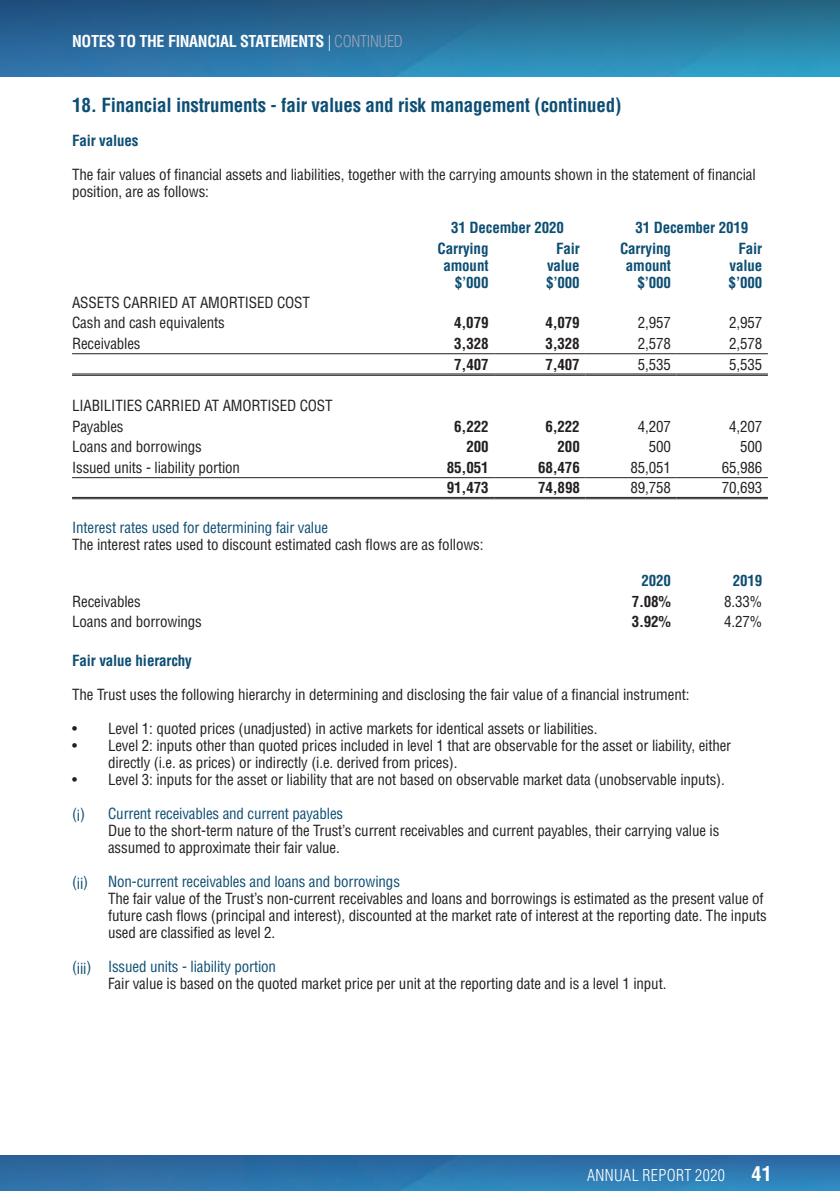
<style>
.page{position:relative;width:840px;height:1191px;background:#fff}
.page>*{position:absolute;margin:0;border:0;box-sizing:border-box;transform-origin:0 0}
.t1{font:700 condensed 20px "Helvetica LT Std";color:#fff}
.t2{font:700 condensed 19px "Helvetica LT Std";letter-spacing:-.01em;color:#0d4e73}
.t3{font:700 condensed 16px "Helvetica LT Std";letter-spacing:-.02em;color:#fff}
.t4{font:300 condensed 16px "Helvetica LT Std";letter-spacing:.025em;color:#fff}
.t5{font:condensed 15px/17px "Helvetica LT Std";letter-spacing:-.01em;color:#231f20}
.t6{font:700 condensed 15px/17px "Helvetica LT Std";letter-spacing:-.01em;color:#0d4e73;text-align:center}
.t7{font:700 condensed 15px "Helvetica LT Std";letter-spacing:-.01em;color:#231f20}
.t8{font:condensed 15px "Helvetica LT Std";letter-spacing:-.01em;color:#0d4e73}
.s1{font-weight:300}
.s2{font-weight:300;color:#99a2b9}
.s3{color:#0d4e73}
</style>
<div class="page">
<img style="left:0;top:1155px;width:839px;height:36px">
<img style="left:0;top:0;width:839px;height:77px">
<hr style="left:72px;top:353px;width:331px;height:1px;background:#231f20">
<hr style="left:403px;top:353px;width:91px;height:1px;background:#231f20">
<hr style="left:494px;top:353px;width:91px;height:1px;background:#231f20">
<hr style="left:585px;top:353px;width:91px;height:1px;background:#231f20">
<hr style="left:676px;top:353px;width:91px;height:1px;background:#231f20">
<hr style="left:72px;top:477px;width:331px;height:1px;background:#231f20">
<hr style="left:403px;top:477px;width:91px;height:1px;background:#231f20">
<hr style="left:494px;top:477px;width:91px;height:1px;background:#231f20">
<hr style="left:585px;top:477px;width:91px;height:1px;background:#231f20">
<hr style="left:676px;top:477px;width:91px;height:1px;background:#231f20">
<hr style="left:72px;top:373px;width:331px;height:1px;background:#231f20">
<hr style="left:72px;top:375px;width:331px;height:1px;background:#231f20">
<hr style="left:403px;top:373px;width:91px;height:1px;background:#231f20">
<hr style="left:403px;top:375px;width:91px;height:1px;background:#231f20">
<hr style="left:494px;top:373px;width:91px;height:1px;background:#231f20">
<hr style="left:494px;top:375px;width:91px;height:1px;background:#231f20">
<hr style="left:585px;top:373px;width:91px;height:1px;background:#231f20">
<hr style="left:585px;top:375px;width:91px;height:1px;background:#231f20">
<hr style="left:676px;top:373px;width:91px;height:1px;background:#231f20">
<hr style="left:676px;top:375px;width:91px;height:1px;background:#231f20">
<hr style="left:72px;top:497px;width:331px;height:1px;background:#231f20">
<hr style="left:72px;top:498px;width:331px;height:1px;background:#231f20">
<hr style="left:403px;top:497px;width:91px;height:1px;background:#231f20">
<hr style="left:403px;top:498px;width:91px;height:1px;background:#231f20">
<hr style="left:494px;top:497px;width:91px;height:1px;background:#231f20">
<hr style="left:494px;top:498px;width:91px;height:1px;background:#231f20">
<hr style="left:585px;top:497px;width:91px;height:1px;background:#231f20">
<hr style="left:585px;top:498px;width:91px;height:1px;background:#231f20">
<hr style="left:676px;top:497px;width:91px;height:1px;background:#231f20">
<hr style="left:676px;top:498px;width:91px;height:1px;background:#231f20">
<p class="t3" style="left:72px;top:31px;width:332px">NOTES TO THE FINANCIAL STATEMENTS <span class="s1">|</span> <span class="s2">CONTINUED</span></p>
<p class="t2" style="left:72px;top:93px;width:550px">18. Financial instruments - fair values and risk management (continued)</p>
<p class="t6" style="left:72px;top:132px;width:68px">Fair values</p>
<p class="t5" style="left:72px;top:166px;width:684px">The fair values of financial assets and liabilities, together with the carrying amounts shown in the statement of financial position, are as follows:</p>
<p class="t6" style="left:451px;top:219px;width:114px">31 December 2020</p>
<p class="t6" style="left:635px;top:219px;width:114px">31 December 2019</p>
<p class="t6" style="left:437px;top:240px;width:52px">Carrying amount</p>
<p class="t6" style="left:454px;top:274px;width:35px">$’000</p>
<p class="t6" style="left:619px;top:239px;width:52px">Carrying amount</p>
<p class="t6" style="left:637px;top:273px;width:35px">$’000</p>
<p class="t6" style="left:738px;top:239px;width:25px">Fair</p>
<p class="t6" style="left:729px;top:256px;width:34px">value</p>
<p class="t6" style="left:728px;top:273px;width:35px">$’000</p>
<p class="t6" style="left:555px;top:240px;width:25px">Fair</p>
<p class="t6" style="left:546px;top:256px;width:34px">value</p>
<p class="t6" style="left:546px;top:273px;width:35px">$’000</p>
<p class="t5" style="left:72px;top:294px;width:239px">ASSETS CARRIED AT AMORTISED COST</p>
<p class="t5" style="left:72px;top:314px;width:154px">Cash and cash equivalents</p>
<p class="t7" style="left:454px;top:313px;width:36px">4,079</p>
<p class="t7" style="left:545px;top:313px;width:36px">4,079</p>
<p class="t5" style="left:637px;top:314px;width:35px">2,957</p>
<p class="t5" style="left:728px;top:314px;width:35px">2,957</p>
<p class="t5" style="left:72px;top:335px;width:70px">Receivables</p>
<p class="t7" style="left:454px;top:334px;width:36px">3,328</p>
<p class="t7" style="left:545px;top:334px;width:36px">3,328</p>
<p class="t5" style="left:637px;top:335px;width:35px">2,578</p>
<p class="t5" style="left:728px;top:335px;width:35px">2,578</p>
<p class="t7" style="left:454px;top:355px;width:36px">7,407</p>
<p class="t7" style="left:545px;top:355px;width:36px">7,407</p>
<p class="t5" style="left:637px;top:355px;width:35px">5,535</p>
<p class="t5" style="left:728px;top:355px;width:35px">5,535</p>
<p class="t5" style="left:72px;top:397px;width:262px">LIABILITIES CARRIED AT AMORTISED COST</p>
<p class="t5" style="left:72px;top:418px;width:53px">Payables</p>
<p class="t7" style="left:454px;top:417px;width:36px">6,222</p>
<p class="t7" style="left:545px;top:417px;width:36px">6,222</p>
<p class="t5" style="left:637px;top:418px;width:35px">4,207</p>
<p class="t5" style="left:728px;top:418px;width:35px">4,207</p>
<p class="t5" style="left:72px;top:438px;width:131px">Loans and borrowings</p>
<p class="t7" style="left:466px;top:437px;width:24px">200</p>
<p class="t7" style="left:557px;top:437px;width:24px">200</p>
<p class="t5" style="left:648px;top:438px;width:24px">500</p>
<p class="t5" style="left:739px;top:438px;width:24px">500</p>
<p class="t5" style="left:72px;top:459px;width:169px">Issued units - liability portion</p>
<p class="t7" style="left:446px;top:458px;width:43px">85,051</p>
<p class="t7" style="left:537px;top:458px;width:43px">68,476</p>
<p class="t5" style="left:630px;top:459px;width:42px">85,051</p>
<p class="t5" style="left:721px;top:459px;width:42px">65,986</p>
<p class="t7" style="left:446px;top:478px;width:43px">91,473</p>
<p class="t7" style="left:537px;top:478px;width:43px">74,898</p>
<p class="t5" style="left:630px;top:479px;width:42px">89,758</p>
<p class="t5" style="left:721px;top:479px;width:42px">70,693</p>
<p class="t8" style="left:72px;top:518px;width:257px">Interest rates used for determining fair value</p>
<p class="t5" style="left:72px;top:536px;width:412px">The interest rates used to discount estimated cash flows are as follows:</p>
<p class="t6" style="left:641px;top:572px;width:31px">2020</p>
<p class="t6" style="left:732px;top:572px;width:31px">2019</p>
<p class="t5" style="left:72px;top:592px;width:70px">Receivables</p>
<p class="t7" style="left:631px;top:592px;width:41px">7.08%</p>
<p class="t5" style="left:723px;top:592px;width:40px">8.33%</p>
<p class="t5" style="left:72px;top:613px;width:131px">Loans and borrowings</p>
<p class="t7" style="left:631px;top:612px;width:41px">3.92%</p>
<p class="t5" style="left:723px;top:613px;width:40px">4.27%</p>
<p class="t6" style="left:72px;top:652px;width:121px">Fair value hierarchy</p>
<p class="t5" style="left:72px;top:686px;width:618px">The Trust uses the following hierarchy in determining and disclosing the fair value of a financial instrument:</p>
<p class="t5" style="left:72px;top:720px;width:526px">• Level 1: quoted prices (unadjusted) in active markets for identical assets or liabilities.</p>
<p class="t5" style="left:108px;top:737px;width:624px;text-indent:-36px">• Level 2: inputs other than quoted prices included in level 1 that are observable for the asset or liability, either directly (i.e. as prices) or indirectly (i.e. derived from prices).</p>
<p class="t5" style="left:72px;top:771px;width:654px">• Level 3: inputs for the asset or liability that are not based on observable market data (unobservable inputs).</p>
<p class="t5" style="left:108px;top:805px;width:612px;text-indent:-36px"><span class="s3">(i) Current receivables and current payables<br></span>Due to the short-term nature of the Trust’s current receivables and current payables, their carrying value is assumed to approximate their fair value.</p>
<p class="t5" style="left:108px;top:873px;width:659px;text-indent:-36px"><span class="s3">(ii) Non-current receivables and loans and borrowings<br></span>The fair value of the Trust’s non-current receivables and loans and borrowings is estimated as the present value of future cash flows (principal and interest), discounted at the market rate of interest at the reporting date. The inputs used are classified as level 2.</p>
<p class="t5" style="left:108px;top:958px;width:559px;text-indent:-36px"><span class="s3">(iii) Issued units - liability portion<br></span>Fair value is based on the quoted market price per unit at the reporting date and is a level 1 input.</p>
<p class="t4" style="left:586px;top:1164px;width:139px">ANNUAL REPORT 2020</p>
<h1 class="t1" style="left:751px;top:1160px;width:22px">41</h1>
</div>
